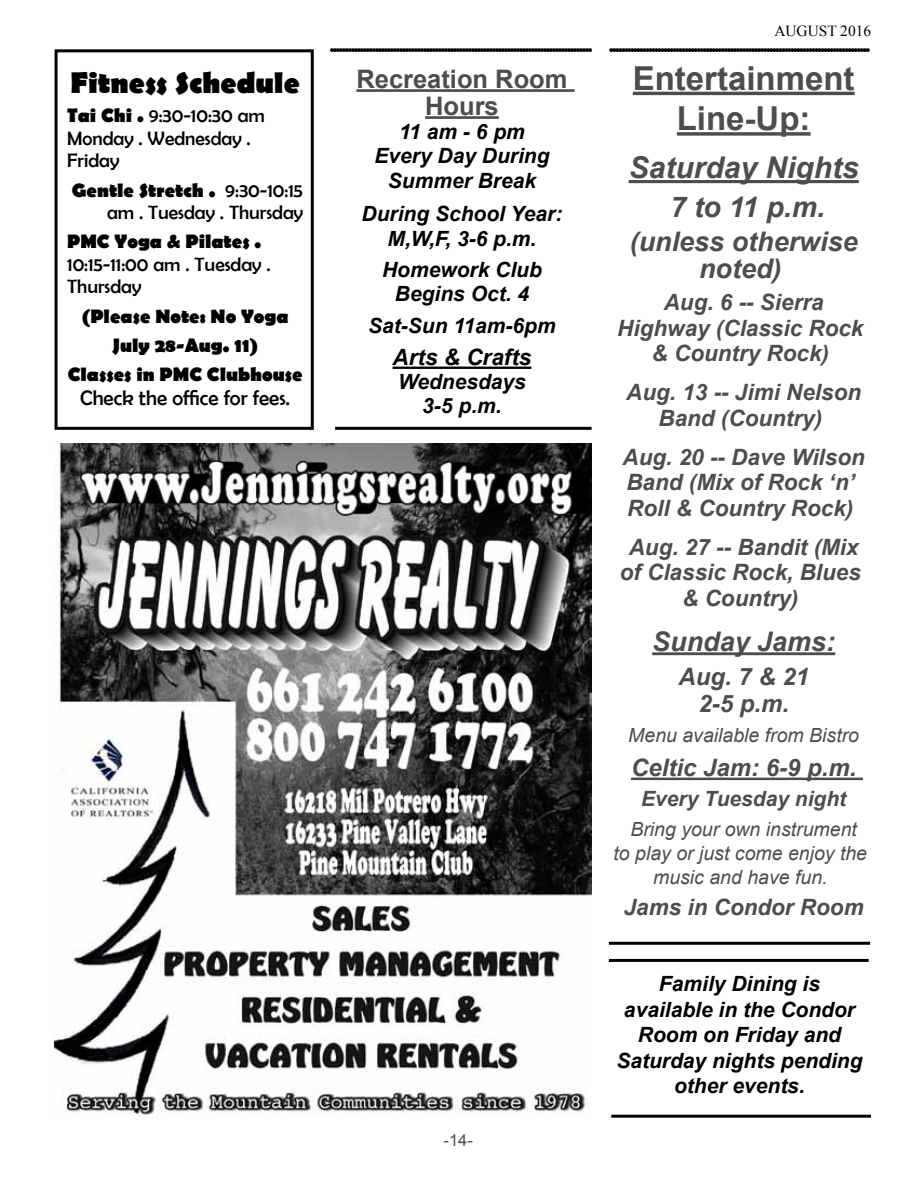
<style>
.page{position:relative;width:918px;height:1188px;background:#fff}
.page>*{position:absolute;margin:0;border:0;box-sizing:border-box;transform-origin:0 0}
.t1{font:700 33px/40.5px "Arial";color:#4d4d4f;text-align:center}
.t2{font:700 30px "Berlin Sans FB";color:#000}
.t3{font:italic 700 30px "Arial";color:#4d4d4f}
.t4{font:italic 700 28.5px "Arial";color:#4d4d4f}
.t5{font:italic 700 27px/27px "Arial";color:#4d4d4f;text-align:center}
.t6{font:700 25.5px/27px "Arial";color:#4d4d4f;text-align:center}
.t7{font:italic 700 24px/27px "Arial";color:#4d4d4f;text-align:center}
.t8{font:italic 700 22.5px/25.5px "Arial";color:#4d4d4f;text-align:center}
.t9{font:italic 700 22.5px "Arial";color:#000}
.t10{font:italic 700 21px/25.5px "Arial";color:#000;text-align:center}
.t11{font:21px "Berlin Sans FB";color:#000}
.t12{font:italic 700 21px "Arial";color:#4d4d4f}
.t13{font:19.5px/22.5px "Berlin Sans FB";color:#000}
.t14{font:italic 19.5px/24px "Arial";color:#4d4d4f;text-align:center}
.t15{font:700 19.5px/29.2px "Berlin Sans FB";color:#000;text-align:center}
.t16{font:16.5px "Arial";color:#4d4d4f}
.t17{font:15.3px "Times New Roman";color:#000}
.s1{font-weight:700}
</style>
<div class="page">
<hr style="left:356px;top:89px;width:219px;height:3px;background:#4d4d4f">
<hr style="left:425px;top:116px;width:74px;height:3px;background:#4d4d4f">
<hr style="left:393px;top:367px;width:138px;height:2px;background:#000">
<svg style="left:330px;top:48px;width:262px;height:4px"></svg>
<img style="left:54px;top:443px;width:538px;height:672px">
<hr style="left:335px;top:427px;width:257px;height:3px;background:#000">
<hr style="left:633px;top:92px;width:222px;height:3px;background:#4d4d4f">
<svg style="left:677px;top:132px;width:134px;height:4px"></svg>
<hr style="left:629px;top:180px;width:230px;height:3px;background:#4d4d4f">
<hr style="left:652px;top:652px;width:183px;height:3px;background:#4d4d4f">
<hr style="left:631px;top:778px;width:232px;height:2px;background:#4d4d4f">
<div style="left:55px;top:49px;width:259px;height:381px;border:3px solid #000"></div>
<svg style="left:609px;top:48px;width:261px;height:4px"></svg>
<hr style="left:609px;top:942px;width:261px;height:3px;background:#000">
<hr style="left:611px;top:1115px;width:260px;height:3px;background:#000">
<hr style="left:609px;top:959px;width:260px;height:3px;background:#000">
<h2 class="t2" style="left:70px;top:66px;width:231px">Fitness Schedule</h2>
<p class="t13" style="left:67px;top:104px;width:199px"><span class="s1">Tai Chi .</span> 9:30-10:30 am<br>Monday . Wednesday .<br>Friday</p>
<p class="t13" style="left:72px;top:179px;width:233px;text-align:right"><span class="s1">Gentle Stretch .</span> 9:30-10:15 am . Tuesday . Thursday</p>
<p class="t15" style="left:67px;top:228px;width:196px">PMC Yoga &amp; Pilates .</p>
<p class="t13" style="left:67px;top:253px;width:205px">10:15-11:00 am . Tuesday .<br>Thursday</p>
<p class="t15" style="left:68px;top:302px;width:236px">(Please Note: No Yoga<br>July 28-Aug. 11)<br>Classes in PMC Clubhouse</p>
<p class="t11" style="left:80px;top:386px;width:211px">Check the office for fees.</p>
<p class="t6" style="left:356px;top:66px;width:213px">Recreation Room<br>Hours</p>
<p class="t10" style="left:374px;top:120px;width:177px;line-height:24.8px">11 am - 6 pm<br>Every Day During<br>Summer Break</p>
<p class="t10" style="left:362px;top:201px;width:202px">During School Year:<br>M,W,F, 3-6 p.m.</p>
<p class="t10" style="left:382px;top:258px;width:161px;line-height:24px">Homework Club<br>Begins Oct. 4</p>
<p class="t10" style="left:368px;top:314px;width:189px">Sat-Sun 11am-6pm</p>
<p class="t9" style="left:393px;top:342px;width:140px">Arts &amp; Crafts</p>
<p class="t10" style="left:398px;top:371px;width:129px;line-height:24px">Wednesdays<br>3-5 p.m.</p>
<p class="t16" style="left:444px;top:1129px;width:31px">-14-</p>
<p class="t17" style="left:774px;top:20px;width:98px">AUGUST 2016</p>
<h1 class="t1" style="left:633px;top:59px;width:223px">Entertainment<br>Line-Up:</h1>
<h2 class="t3" style="left:629px;top:148px;width:232px">Saturday Nights</h2>
<h3 class="t4" style="left:670px;top:188px;width:156px">7 to 11 p.m.</h3>
<p class="t5" style="left:630px;top:229px;width:230px">(unless otherwise noted)</p>
<p class="t8" style="left:617px;top:290px;width:248px">Aug. 6 -- Sierra<br>Highway (Classic Rock &amp; Country Rock)</p>
<p class="t8" style="left:626px;top:380px;width:237px">Aug. 13 -- Jimi Nelson<br>Band (Country)</p>
<p class="t8" style="left:623px;top:445px;width:244px;text-align:left">Aug. 20 -- Dave Wilson<br>Band (Mix of Rock ‘n’<br>Roll &amp; Country Rock)</p>
<p class="t8" style="left:620px;top:535px;width:243px">Aug. 27 -- Bandit (Mix of Classic Rock, Blues &amp; Country)</p>
<p class="t5" style="left:652px;top:629px;width:185px">Sunday Jams:</p>
<p class="t7" style="left:678px;top:663px;width:132px">Aug. 7 &amp; 21<br>2-5 p.m.</p>
<p class="t14" style="left:628px;top:724px;width:232px">Menu available from Bistro</p>
<p class="t7" style="left:631px;top:755px;width:227px">Celtic Jam: 6-9 p.m.</p>
<p class="t12" style="left:641px;top:784px;width:207px">Every Tuesday night</p>
<p class="t14" style="left:614px;top:818px;width:255px">Bring your own instrument<br>to play or just come enjoy the music and have fun.</p>
<p class="t8" style="left:624px;top:895px;width:242px">Jams in Condor Room</p>
<p class="t10" style="left:616px;top:972px;width:248px">Family Dining is available in the Condor<br>Room on Friday and<br>Saturday nights pending other events.</p>
</div>
